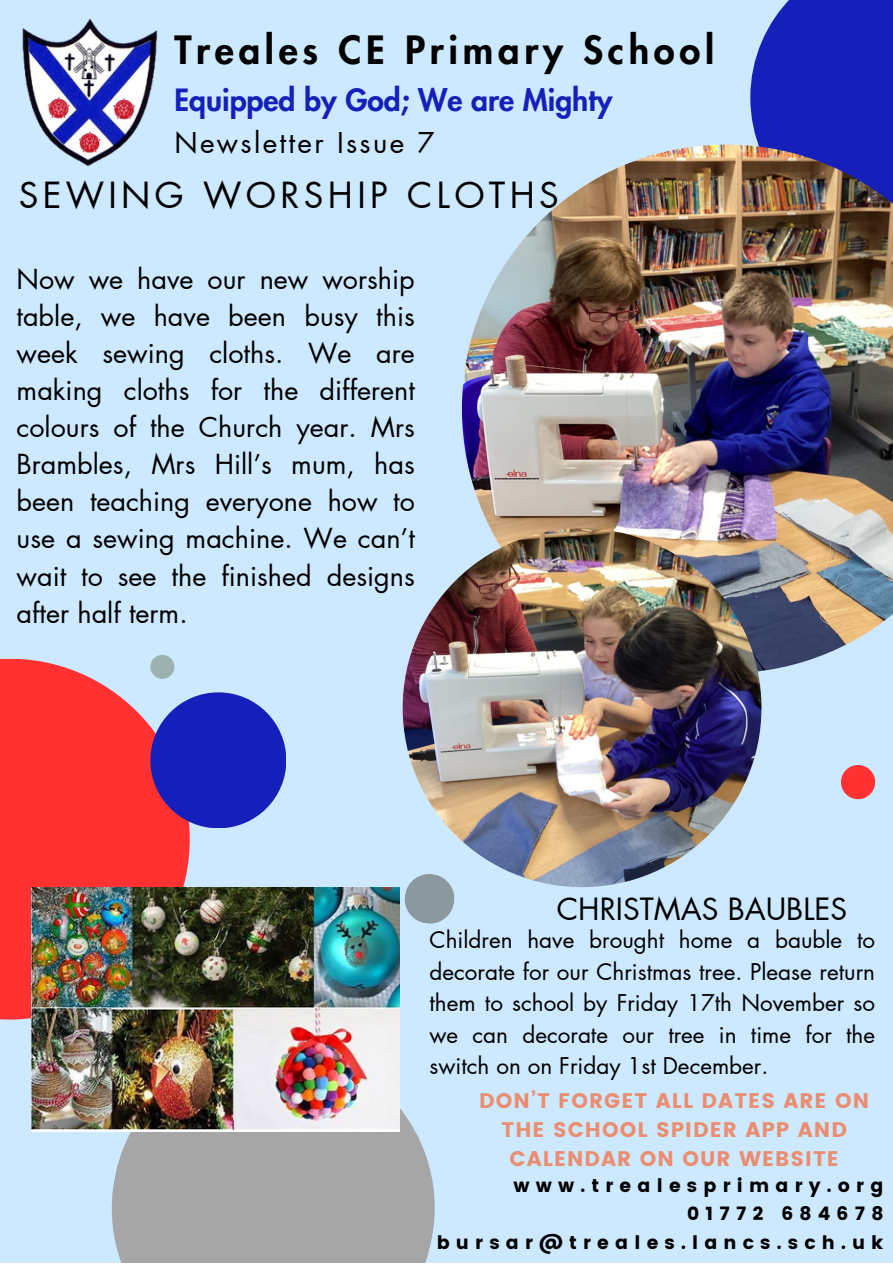
<style>
.page{position:relative;width:893px;height:1264px;background:#fff}
.page>*{position:absolute;margin:0;border:0;box-sizing:border-box;transform-origin:0 0}
.t1{font:800 38.1px "Futura LT Pro";letter-spacing:.125em;color:#000}
.t2{font:35.1px "Futura LT Pro";letter-spacing:.125em;color:#000}
.t3{font:800 30px "Futura LT Pro";color:#1420b9}
.t4{font:30px "Futura LT Pro";color:#000}
.t5{font:27.9px "Futura LT Pro";letter-spacing:.085em;color:#000}
.t6{font:27px/37px "Futura LT Pro";color:#000;text-align:justify}
.t7{font:22.5px/31.5px "Futura LT Pro";color:#000;text-align:justify}
.t8{font:21.15px/29.2px "Poppins";letter-spacing:.05em;color:#ea8d71;text-align:center}
.t9{font:18.6px "Poppins";letter-spacing:.335em;color:#000}
</style>
<div class="page">
<div style="left:0;top:0;width:892px;height:1262px;background:#cde9ff"></div>
<div style="left:750px;top:0;width:142px;height:240px;background:#1420b9"></div>
<div style="left:0;top:658px;width:190px;height:361px;background:#ff3131"></div>
<img style="left:462px;top:145px;width:430px;height:527px">
<div style="left:150px;top:655px;width:24px;height:24px;background:#9db2ae;border-radius:50%"></div>
<svg style="left:404px;top:874px;width:51px;height:50px"></svg>
<svg style="left:98px;top:1108px;width:337px;height:154px;background:#a9acae"></svg>
<div style="left:150px;top:692px;width:136px;height:136px;background:#1420b9;border-radius:50%"></div>
<div style="left:840px;top:765px;width:35px;height:34px;background:#ff3131;border-radius:50%"></div>
<img style="left:402px;top:528px;width:359px;height:359px;border-radius:50%">
<img style="left:22px;top:18px;width:136px;height:149px">
<img style="left:31px;top:887px;width:369px;height:244px">
<p class="t1" style="left:174px;top:32px;width:541px">Treales CE Primary School</p>
<p class="t3" style="left:174px;top:86px;width:439px">Equipped by God; We are Mighty</p>
<p class="t5" style="left:174px;top:130px;width:262px">Newsletter Issue 7</p>
<p class="t2" style="left:19px;top:178px;width:541px">SEWING WORSHIP CLOTHS</p>
<p class="t6" style="left:17px;top:261px;width:400px">Now we have our new worship table, we have been busy this week sewing cloths. We are making cloths for the different colours of the Church year. Mrs Brambles, Mrs Hill’s mum, has been teaching everyone how to use a sewing machine. We can’t wait to see the finished designs after half term.</p>
<p class="t4" style="left:556px;top:894px;width:292px">CHRISTMAS BAUBLES</p>
<p class="t7" style="left:429px;top:925px;width:447px">Children have brought home a bauble to decorate for our Christmas tree. Please return them to school by Friday 17th November so we can decorate our tree in time for the switch on on Friday 1st December.</p>
<p class="t8" style="left:479px;top:1085px;width:391px">DON’T FORGET ALL DATES ARE ON<br>THE SCHOOL SPIDER APP AND<br>CALENDAR ON OUR WEBSITE</p>
<p class="t9" style="left:513px;top:1174px;width:371px">www.trealesprimary.org</p>
<p class="t9" style="left:687px;top:1202px;width:198px">01772 684678</p>
<p class="t9" style="left:436px;top:1231px;width:448px">bursar@treales.lancs.sch.uk</p>
</div>
